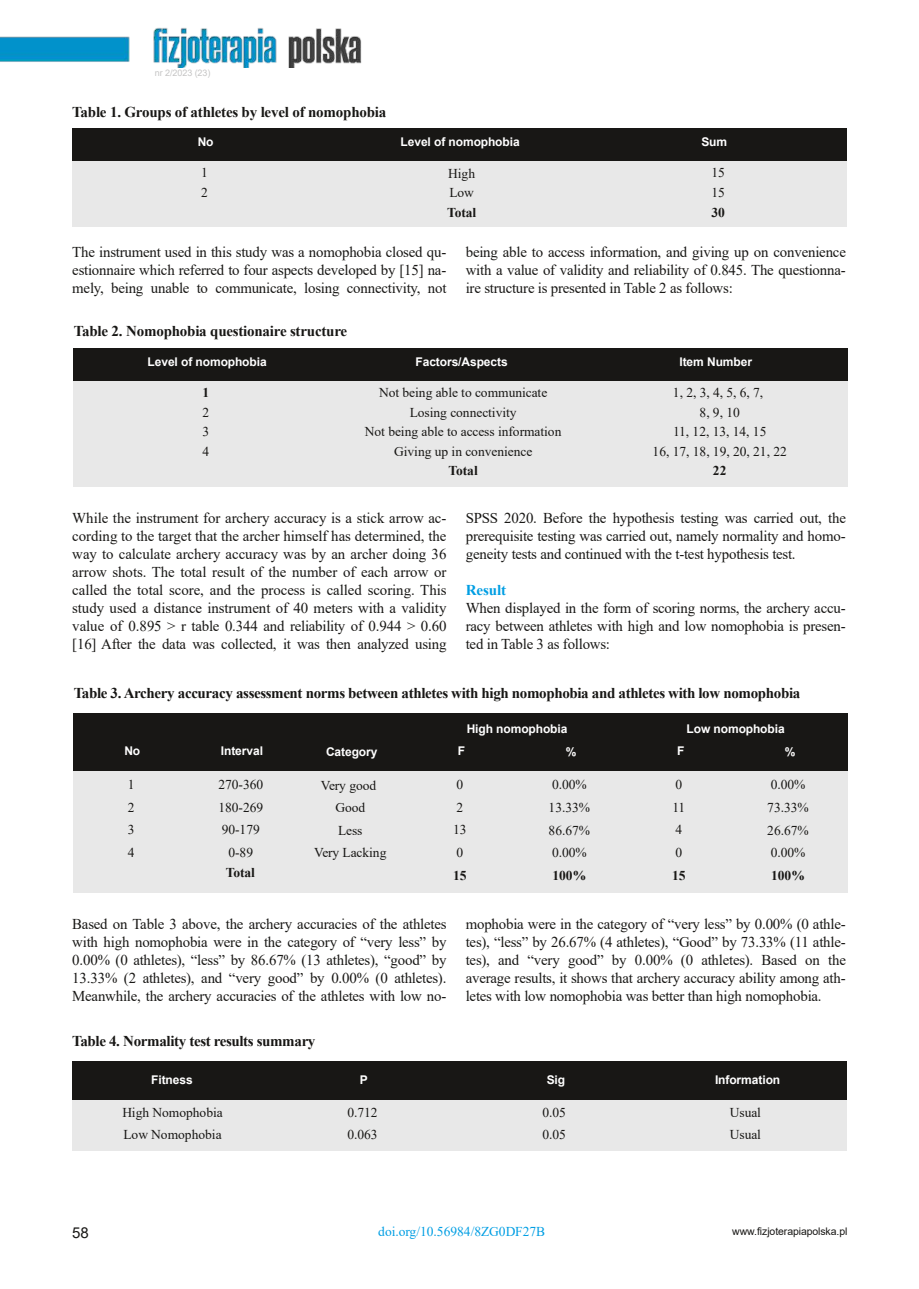
<style>
.page{position:relative;width:919px;height:1289px;background:#fff}
.page>*{position:absolute;margin:0;border:0;box-sizing:border-box;transform-origin:0 0}
.t1{font:15px/18px "Times New Roman";letter-spacing:-.015em;color:#181715;text-align:justify}
.t2{font:700 15px "Times New Roman";letter-spacing:-.025em;color:#181715}
.t3{font:700 15px "Times New Roman";letter-spacing:-.005em;color:#009ee3}
.t4{font:15px "Arial";color:#181715}
.t5{font:13.5px/22.5px "Times New Roman";color:#181715}
.t6{font:700 13.5px "Times New Roman";color:#181715}
.t7{font:13.5px "Times New Roman";color:#009ee3}
.t8{font:700 12px "Arial";letter-spacing:-.01em;color:#fff}
.t9{font:10.5px "Arial";letter-spacing:-.01em;color:#181715}
.t10{font:9px "Arial";letter-spacing:-.005em;color:rgb(111 110 110/.4)}
</style>
<div class="page">
<img style="left:0;top:28px;width:362px;height:40px">
<div style="left:74px;top:768px;width:774px;height:125px;background:#e8e8e8"></div>
<div style="left:74px;top:713px;width:774px;height:58px;background:#181715"></div>
<div style="left:72px;top:157px;width:774px;height:70px;background:#e8e8e8"></div>
<div style="left:72px;top:128px;width:774px;height:33px;background:#181715"></div>
<div style="left:74px;top:377px;width:774px;height:109px;background:#e8e8e8"></div>
<div style="left:74px;top:348px;width:774px;height:32px;background:#181715"></div>
<div style="left:72px;top:1093px;width:774px;height:57px;background:#e8e8e8"></div>
<div style="left:72px;top:1061px;width:774px;height:38px;background:#181715"></div>
<p class="t10" style="left:155px;top:68px;width:57px">nr 2/2023 (23)</p>
<p class="t2" style="left:72px;top:103px;width:315px">Table 1. Groups of athletes by level of nomophobia</p>
<p class="t8" style="left:198px;top:135px;width:17px">No</p>
<p class="t8" style="left:400px;top:136px;width:121px">Level of nomophobia</p>
<p class="t8" style="left:701px;top:136px;width:27px">Sum</p>
<p class="t5" style="left:201px;top:163px;width:8px;line-height:19.5px">1<br>2</p>
<p class="t5" style="left:448px;top:163px;width:28px;line-height:19.5px">High<br>Low</p>
<p class="t6" style="left:447px;top:205px;width:31px">Total</p>
<p class="t5" style="left:711px;top:163px;width:15px;line-height:19.5px">15<br>15</p>
<p class="t6" style="left:711px;top:204px;width:15px">30</p>
<p class="t1" style="left:72px;top:243px;width:375px">The instrument used in this study was a nomophobia closed qu‐ estionnaire which referred to four aspects developed by [15] na‐ mely, being unable to communicate, losing connectivity, not</p>
<p class="t1" style="left:465px;top:243px;width:381px">being able to access information, and giving up on convenience with a value of validity and reliability of 0.845. The questionna‐ ire structure is presented in Table 2 as follows:</p>
<p class="t2" style="left:74px;top:323px;width:275px">Table 2. Nomophobia questionaire structure</p>
<p class="t8" style="left:148px;top:355px;width:121px">Level of nomophobia</p>
<p class="t8" style="left:415px;top:355px;width:94px">Factors/Aspects</p>
<p class="t8" style="left:679px;top:355px;width:74px">Item Number</p>
<p class="t6" style="left:202px;top:385px;width:8px">1</p>
<p class="t5" style="left:202px;top:402px;width:8px;line-height:19.5px;text-align:justify">2<br>3<br>4</p>
<p class="t5" style="left:365px;top:383px;width:198px;line-height:19.5px;text-align:center">Not being able to communicate<br>Losing connectivity<br>Not being able to access information<br>Giving up in convenience</p>
<p class="t6" style="left:448px;top:463px;width:31px">Total</p>
<p class="t5" style="left:652px;top:383px;width:136px;line-height:19.5px;text-align:center">1, 2, 3, 4, 5, 6, 7,<br>8, 9, 10<br>11, 12, 13, 14, 15<br>16, 17, 18, 19, 20, 21, 22</p>
<p class="t6" style="left:713px;top:463px;width:15px">22</p>
<p class="t1" style="left:72px;top:509px;width:376px">While the instrument for archery accuracy is a stick arrow ac‐ cording to the target that the archer himself has determined, the way to calculate archery accuracy was by an archer doing 36 arrow shots. The total result of the number of each arrow or called the total score, and the process is called scoring. This study used a distance instrument of 40 meters with a validity value of 0.895 &gt; r table 0.344 and reliability of 0.944 &gt; 0.60 [16] After the data was collected, it was then analyzed using</p>
<p class="t1" style="left:465px;top:509px;width:381px">SPSS 2020. Before the hypothesis testing was carried out, the prerequisite testing was carried out, namely normality and homo‐ geneity tests and continued with the t-test hypothesis test.</p>
<p class="t3" style="left:465px;top:581px;width:42px">Result</p>
<p class="t1" style="left:465px;top:599px;width:381px">When displayed in the form of scoring norms, the archery accu‐ racy between athletes with high and low nomophobia is presen‐ ted in Table 3 as follows:</p>
<p class="t2" style="left:74px;top:685px;width:727px">Table 3. Archery accuracy assessment norms between athletes with high nomophobia and athletes with low nomophobia</p>
<p class="t8" style="left:466px;top:721px;width:102px">High nomophobia</p>
<p class="t8" style="left:686px;top:721px;width:100px">Low nomophobia</p>
<p class="t8" style="left:124px;top:744px;width:17px">No</p>
<p class="t8" style="left:221px;top:744px;width:44px">Interval</p>
<p class="t8" style="left:326px;top:744px;width:53px">Category</p>
<p class="t8" style="left:458px;top:744px;width:9px">F</p>
<p class="t8" style="left:565px;top:744px;width:12px">%</p>
<p class="t8" style="left:677px;top:744px;width:9px">F</p>
<p class="t8" style="left:784px;top:744px;width:12px">%</p>
<p class="t5" style="left:128px;top:773px;width:8px;text-align:justify">1<br>2<br>3<br>4</p>
<p class="t5" style="left:218px;top:773px;width:46px;text-align:center">270-360<br>180-269<br>90-179<br>0-89</p>
<p class="t5" style="left:314px;top:774px;width:74px;text-align:center">Very good<br>Good<br>Less<br>Very Lacking</p>
<p class="t5" style="left:453px;top:773px;width:15px">0<br>2<br>13<br>0</p>
<p class="t6" style="left:453px;top:867px;width:15px">15</p>
<p class="t5" style="left:672px;top:773px;width:14px">0<br>11<br>4<br>0</p>
<p class="t6" style="left:672px;top:867px;width:15px">15</p>
<p class="t5" style="left:548px;top:773px;width:43px">0.00%<br>13.33%<br>86.67%<br>0.00%</p>
<p class="t6" style="left:552px;top:867px;width:35px">100%</p>
<p class="t5" style="left:767px;top:773px;width:43px">0.00%<br>73.33%<br>26.67%<br>0.00%</p>
<p class="t6" style="left:771px;top:867px;width:35px">100%</p>
<p class="t6" style="left:226px;top:864px;width:31px">Total</p>
<p class="t1" style="left:72px;top:915px;width:376px">Based on Table 3 above, the archery accuracies of the athletes with high nomophobia were in the category of “very less” by 0.00% (0 athletes), “less” by 86.67% (13 athletes), “good” by 13.33% (2 athletes), and “very good” by 0.00% (0 athletes).<br>Meanwhile, the archery accuracies of the athletes with low no‐</p>
<p class="t1" style="left:465px;top:915px;width:381px">mophobia were in the category of “very less” by 0.00% (0 athle‐ tes), “less” by 26.67% (4 athletes), “Good” by 73.33% (11 athle‐ tes), and “very good” by 0.00% (0 athletes). Based on the average results, it shows that archery accuracy ability among ath‐ letes with low nomophobia was better than high nomophobia.</p>
<p class="t2" style="left:72px;top:1032px;width:245px">Table 4. Normality test results summary</p>
<p class="t8" style="left:151px;top:1073px;width:43px">Fitness</p>
<p class="t8" style="left:360px;top:1073px;width:9px">P</p>
<p class="t8" style="left:546px;top:1073px;width:20px">Sig</p>
<p class="t8" style="left:715px;top:1073px;width:67px">Information</p>
<p class="t5" style="left:122px;top:1100px;width:102px">High Nomophobia<br>Low Nomophobia</p>
<p class="t5" style="left:347px;top:1100px;width:32px">0.712<br>0.063</p>
<p class="t5" style="left:542px;top:1100px;width:25px">0.05<br>0.05</p>
<p class="t5" style="left:729px;top:1100px;width:33px">Usual<br>Usual</p>
<p class="t4" style="left:72px;top:1224px;width:18px">58</p>
<p class="t7" style="left:378px;top:1224px;width:168px">doi.org/10.56984/8ZG0DF27B</p>
<p class="t9" style="left:732px;top:1225px;width:117px">www.fizjoterapiapolska.pl</p>
</div>
